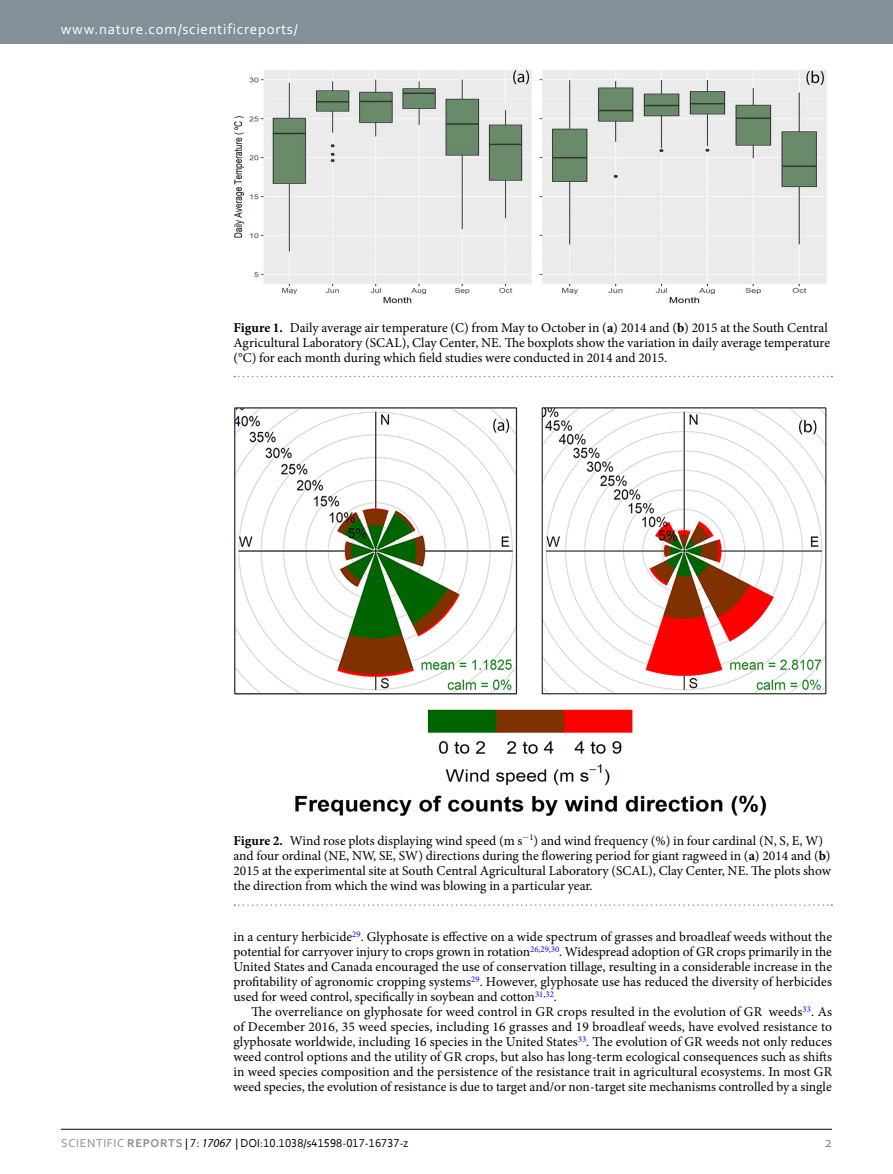
<style>
.page{position:relative;width:893px;height:1174px;background:#fff}
.page>*{position:absolute;margin:0;border:0;box-sizing:border-box;transform-origin:0 0}
.t1{font:15px "Corbel 2";letter-spacing:.045em;color:#fff}
.t2{font:15px "Corbel 2";color:#839097}
.t3{font:13.5px/15px "Minion Pro";color:#000;text-align:justify}
.t4{font:12px "Corbel";color:#000}
.s1{font-weight:700}
.s2{font-family:"Corbel 2";color:#839097}
.s3{font-family:"Corbel Bold 2";color:#839097}
.s4{font-family:"Myriad Pro";font-style:italic}
</style>
<div class="page">
<div style="left:0;top:0;width:893px;height:43px;background:#839097"></div>
<hr style="left:61px;top:1129px;width:771px;height:1px;background:#000">
<img style="left:233px;top:70px;width:594px;height:234px">
<svg style="left:234px;top:376px;width:598px;height:1px"></svg>
<img style="left:234px;top:407px;width:593px;height:409px">
<svg style="left:234px;top:904px;width:598px;height:2px"></svg>
<p class="t1" style="left:61px;top:19px;width:238px">www.nature.com/scientificreports/</p>
<p class="t3" style="left:233px;top:320px;width:598px;text-align:left"><span class="s1">Figure 1.</span> Daily average air temperature (C) from May to October in (<span class="s1">a</span>) 2014 and (<span class="s1">b</span>) 2015 at the South Central<br>Agricultural Laboratory (SCAL), Clay Center, NE. The boxplots show the variation in daily average temperature (°C) for each month during which field studies were conducted in 2014 and 2015.</p>
<p class="t3" style="left:233px;top:833px;width:599px;text-align:left"><span class="s1">Figure 2.</span> Wind rose plots displaying wind speed (m s−<sup>1</sup>) and wind frequency (%) in four cardinal (N, S, E, W) and four ordinal (NE, NW, SE, SW) directions during the flowering period for giant ragweed in (<span class="s1">a</span>) 2014 and (<span class="s1">b</span>)<br>2015 at the experimental site at South Central Agricultural Laboratory (SCAL), Clay Center, NE. The plots show the direction from which the wind was blowing in a particular year.</p>
<p class="t3" style="left:233px;top:929px;width:600px">in a century herbicide<sup>29</sup>. Glyphosate is effective on a wide spectrum of grasses and broadleaf weeds without the potential for carryover injury to crops grown in rotation<sup>26</sup><sup>,</sup><sup>29</sup><sup>,</sup><sup>30</sup>. Widespread adoption of GR crops primarily in the United States and Canada encouraged the use of conservation tillage, resulting in a considerable increase in the profitability of agronomic cropping systems<sup>29</sup>. However, glyphosate use has reduced the diversity of herbicides used for weed control, specifically in soybean and cotton<sup>31</sup><sup>,</sup><sup>32</sup>.</p>
<p class="t3" style="left:233px;top:1004px;width:600px;text-indent:18px">The overreliance on glyphosate for weed control in GR crops resulted in the evolution of GR weeds<sup>33</sup>. As of December 2016, 35 weed species, including 16 grasses and 19 broadleaf weeds, have evolved resistance to glyphosate worldwide, including 16 species in the United States<sup>33</sup>. The evolution of GR weeds not only reduces weed control options and the utility of GR crops, but also has long-term ecological consequences such as shifts in weed species composition and the persistence of the resistance trait in agricultural ecosystems. In most GR weed species, the evolution of resistance is due to target and/or non-target site mechanisms controlled by a single</p>
<p class="t4" style="left:61px;top:1135px;width:349px"><span class="s2">Scientific</span> <span class="s3">REPORTS</span> | 7: <span class="s4">17067</span> | DOI:10.1038/s41598-017-16737-z</p>
<p class="t2" style="left:824px;top:1132px;width:9px">2</p>
</div>
